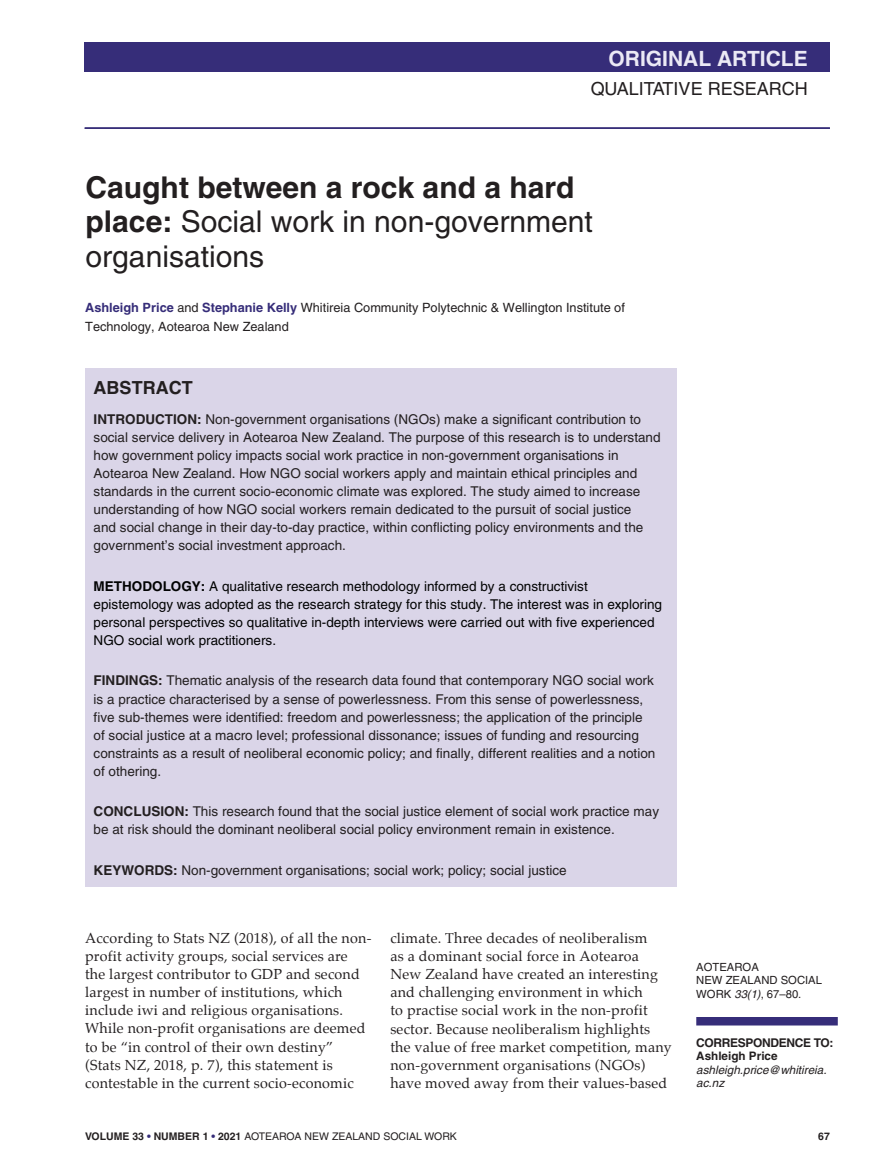
<style>
.page{position:relative;width:881px;height:1170px;background:#fff}
.page>*{position:absolute;margin:0;border:0;box-sizing:border-box;transform-origin:0 0}
.t1{font:30px/34.5px "Helvetica";color:#231f20}
.t2{font:700 21px "Helvetica";color:#ebe9f5}
.t3{font:18px "Helvetica";color:#231f20}
.t4{font:700 18px "Helvetica";color:#231f20}
.t5{font:14.25px/18px "Palatino";letter-spacing:.015em;color:#231f20}
.t6{font:13.5px/18px "Helvetica";color:#231f20}
.t7{font:13.5px/18px "Helvetica";color:#010202}
.t8{font:12.75px/19.5px "Helvetica";color:#231f20}
.t9{font:700 12px "Helvetica";letter-spacing:-.03em;color:#231f20}
.t10{font:italic 11.7px/13.5px "Helvetica";color:#231f20}
.t11{font:700 11.7px "Helvetica";color:#231f20}
.t12{font:11.25px/13.5px "Helvetica";color:#231f20}
.t13{font:10.5px "Helvetica";color:#231f20}
.t14{font:700 10.5px "Helvetica";color:#231f20}
.s1{font-weight:700}
.s2{font-weight:700;color:#362d79}
.s3{font-style:italic}
</style>
<div class="page">
<div style="left:85px;top:43px;width:744px;height:29px;background:#362d79"></div>
<hr style="left:85px;top:127px;width:744px;height:2px;background:#362d79">
<div style="left:696px;top:1016px;width:141px;height:9px;background:#362d79"></div>
<div style="left:85px;top:367px;width:591px;height:519px;background:#dad5e8"></div>
<h2 class="t2" style="left:608px;top:50px;width:201px">ORIGINAL ARTICLE</h2>
<h3 class="t3" style="left:590px;top:82px;width:218px">QUALITATIVE RESEARCH</h3>
<h1 class="t1" style="left:86px;top:173px;width:508px"><span class="s1">Caught between a rock and a hard place:</span> Social work in non-government organisations</h1>
<p class="t8" style="left:85px;top:299px;width:541px"><span class="s2">Ashleigh Price</span> and <span class="s2">Stephanie Kelly</span> Whitireia Community Polytechnic &amp; Wellington Institute of<br>Technology, Aotearoa New Zealand</p>
<h3 class="t4" style="left:94px;top:380px;width:100px">ABSTRACT</h3>
<p class="t6" style="left:94px;top:412px;width:568px"><span class="s1">INTRODUCTION:</span> Non-government organisations (NGOs) make a significant contribution to social service delivery in Aotearoa New Zealand. The purpose of this research is to understand how government policy impacts social work practice in non-government organisations in Aotearoa New Zealand. How NGO social workers apply and maintain ethical principles and standards in the current socio-economic climate was explored. The study aimed to increase understanding of how NGO social workers remain dedicated to the pursuit of social justice<br>and social change in their day-to-day practice, within conflicting policy environments and the government’s social investment approach.</p>
<p class="t7" style="left:94px;top:578px;width:569px"><span class="s1">METHODOLOGY:</span> A qualitative research methodology informed by a constructivist epistemology was adopted as the research strategy for this study. The interest was in exploring personal perspectives so qualitative in-depth interviews were carried out with five experienced NGO social work practitioners.</p>
<p class="t6" style="left:94px;top:673px;width:563px"><span class="s1">FINDINGS:</span> Thematic analysis of the research data found that contemporary NGO social work is a practice characterised by a sense of powerlessness. From this sense of powerlessness, five sub-themes were identified: freedom and powerlessness; the application of the principle of social justice at a macro level; professional dissonance; issues of funding and resourcing constraints as a result of neoliberal economic policy; and finally, different realities and a notion of othering.</p>
<p class="t6" style="left:94px;top:803px;width:566px"><span class="s1">CONCLUSION:</span> This research found that the social justice element of social work practice may be at risk should the dominant neoliberal social policy environment remain in existence.</p>
<p class="t6" style="left:94px;top:862px;width:474px"><span class="s1">KEYWORDS:</span> Non-government organisations; social work; policy; social justice</p>
<p class="t5" style="left:85px;top:930px;width:288px">According to Stats NZ (2018), of all the non&shy;profit activity groups, social services are the largest contributor to GDP and second largest in number of institutions, which include iwi and religious organisations.<br>While non-profit organisations are deemed to be “in control of their own destiny” (Stats NZ, 2018, p. 7), this statement is contestable in the current socio-economic</p>
<p class="t5" style="left:390px;top:930px;width:283px">climate. Three decades of neoliberalism<br>as a dominant social force in Aotearoa New Zealand have created an interesting and challenging environment in which<br>to practise social work in the non-profit sector. Because neoliberalism highlights the value of free market competition, many non-government organisations (NGOs) have moved away from their values-based</p>
<p class="t12" style="left:696px;top:961px;width:127px">AOTEAROA<br>NEW ZEALAND SOCIAL<br>WORK <span class="s3">33(1)</span>, 67–80.</p>
<p class="t9" style="left:696px;top:1038px;width:139px">CORRESPONDENCE TO:</p>
<p class="t11" style="left:696px;top:1051px;width:83px">Ashleigh Price</p>
<p class="t10" style="left:696px;top:1063px;width:132px">ashleigh.price@whitireia. ac.nz</p>
<p class="t13" style="left:85px;top:1132px;width:373px"><span class="s1">VOLUME 33</span> <span class="s2">•</span> <span class="s1">NUMBER 1</span> <span class="s2">•</span> <span class="s1">2021</span> AOTEAROA NEW ZEALAND SOCIAL WORK</p>
<p class="t14" style="left:817px;top:1132px;width:13px">67</p>
</div>
